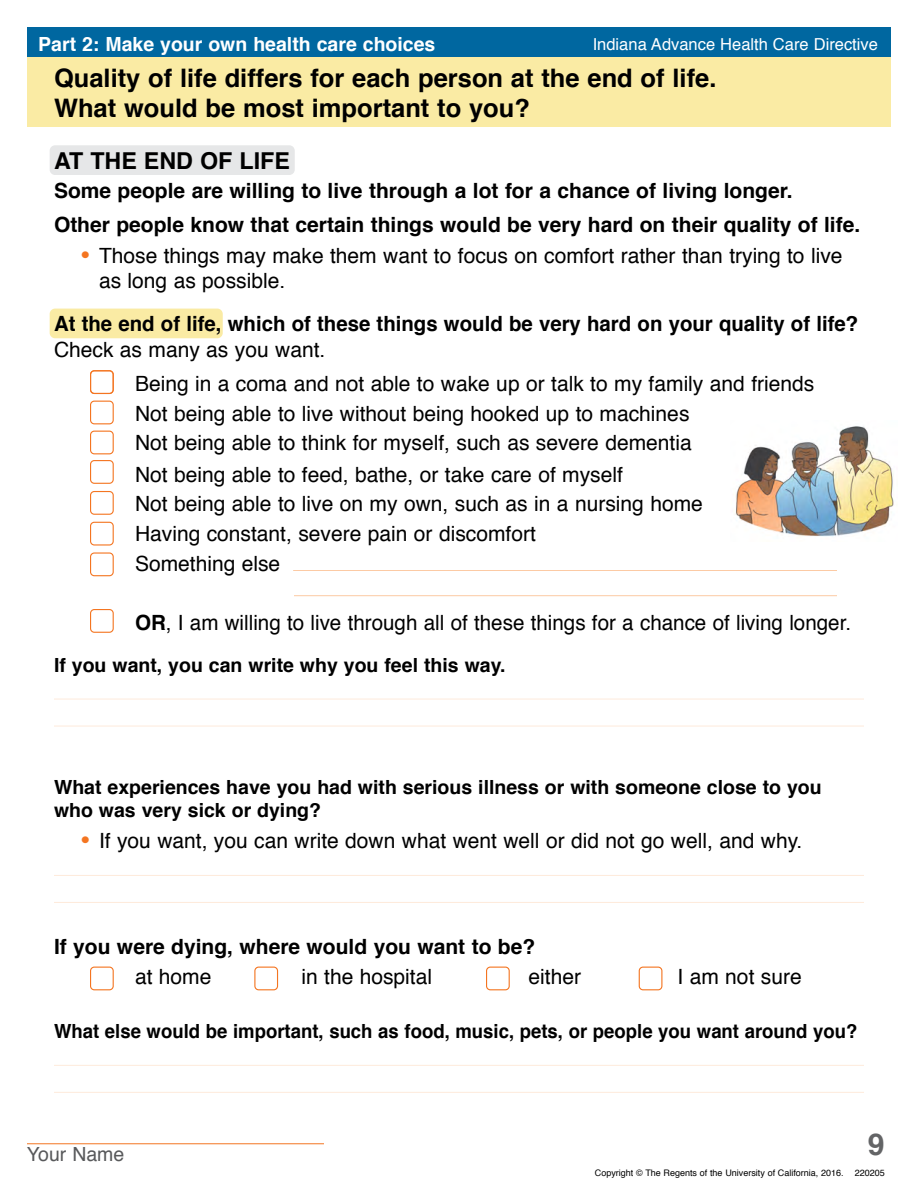
<style>
.page{position:relative;width:918px;height:1188px;background:#fff}
.page>*{position:absolute;margin:0;border:0;box-sizing:border-box;transform-origin:0 0}
.t1{font:700 30px "Helvetica";color:#636466}
.t2{font:700 25.5px/30.6px "Helvetica";color:#000}
.Title_3{font:700 23.25px "Helvetica";color:#000}
.Paragraph_4{font:21px/25.2px "Helvetica";color:#000}
.Paragraph_1{font:700 21px "Helvetica";color:#000}
.Title_3-2{font:700 21px "Helvetica";color:#000}
.Paragraph_1-2{font:21px "Helvetica";color:#000}
.Title_4{font:700 19.5px/23.4px "Helvetica";color:#000}
.Title_4-2{font:700 19.5px "Helvetica";color:#000;scale:.95 1}
.t3{font:700 19.5px "Helvetica";color:#fff}
.t4{font:19.5px "Helvetica";color:#58595b}
.t5{font:16.5px "Helvetica";color:#fff}
.t6{font:9px "Helvetica";color:#000}
.s1{font-family:"Arial";font-weight:700;font-size:24px;color:#f47521}
.s2{font-weight:700}
</style>
<div class="page">
<div style="left:27px;top:27px;width:864px;height:42px;background:#0067a0"></div>
<div style="left:27px;top:57px;width:864px;height:12px;background:#faeba4"></div>
<div style="left:27px;top:58px;width:864px;height:69px;background:#faeba4"></div>
<hr style="left:27px;top:1143px;width:297px;height:1px;background:#f47521">
<img style="left:735px;top:426px;width:159px;height:111px">
<div style="left:50px;top:309px;width:173px;height:29px;background:#faeba4;border-radius:5px"></div>
<div style="left:50px;top:145px;width:245px;height:30px;background:#e6e7e8;border-radius:5px"></div>
<hr style="left:54px;top:699px;width:810px;height:1px;background:#feebdb">
<hr style="left:54px;top:726px;width:810px;height:1px;background:#feebdb">
<hr style="left:54px;top:875px;width:810px;height:1px;background:#feebdb">
<hr style="left:54px;top:902px;width:810px;height:1px;background:#feebdb">
<hr style="left:54px;top:1065px;width:810px;height:1px;background:#feebdb">
<hr style="left:54px;top:1092px;width:810px;height:1px;background:#feebdb">
<hr style="left:293px;top:570px;width:544px;height:1px;background:#fccaa4">
<hr style="left:294px;top:595px;width:543px;height:1px;background:#fccaa4">
<div style="left:90px;top:370px;width:24px;height:24px;border:1px solid #f47521;border-radius:4px"></div>
<div style="left:90px;top:401px;width:24px;height:23px;border:1px solid #f47521;border-radius:4px"></div>
<div style="left:90px;top:431px;width:24px;height:23px;border:1px solid #f47521;border-radius:4px"></div>
<div style="left:90px;top:460px;width:24px;height:24px;border:1px solid #f47521;border-radius:4px"></div>
<div style="left:90px;top:491px;width:24px;height:24px;border:1px solid #f47521;border-radius:4px"></div>
<div style="left:90px;top:522px;width:24px;height:24px;border:1px solid #f47521;border-radius:4px"></div>
<div style="left:90px;top:552px;width:24px;height:24px;border:1px solid #f47521;border-radius:4px"></div>
<div style="left:90px;top:609px;width:24px;height:24px;border:1px solid #f47521;border-radius:4px"></div>
<div style="left:90px;top:967px;width:24px;height:23px;border:1px solid #f47521;border-radius:4px"></div>
<div style="left:254px;top:967px;width:24px;height:23px;border:1px solid #f47521;border-radius:4px"></div>
<div style="left:486px;top:967px;width:24px;height:23px;border:1px solid #f47521;border-radius:4px"></div>
<div style="left:639px;top:967px;width:23px;height:23px;border:1px solid #f47521;border-radius:4px"></div>
<p class="t3" style="left:38px;top:28px;width:399px">Part 2: Make your own health care choices</p>
<p class="t5" style="left:593px;top:31px;width:287px">Indiana Advance Health Care Directive</p>
<p class="t2" style="left:54px;top:63px;width:664px">Quality of life differs for each person at the end of life.<br>What would be most important to you?</p>
<p class="Title_3" style="left:54px;top:142px;width:237px">AT THE END OF LIFE</p>
<p class="Paragraph_1" style="left:54px;top:174px;width:740px">Some people are willing to live through a lot for a chance of living longer.</p>
<p class="Paragraph_1" style="left:54px;top:208px;width:808px">Other people know that certain things would be very hard on their quality of life.</p>
<p class="Paragraph_4" style="left:99px;top:244px;width:745px;text-indent:-18px"><span class="s1">•</span> Those things may make them want to focus on comfort rather than trying to live as long as possible.</p>
<p class="Title_3-2" style="left:54px;top:307px;width:806px">At the end of life, which of these things would be very hard on your quality of life?</p>
<p class="Paragraph_1-2" style="left:54px;top:333px;width:273px">Check as many as you want.</p>
<p class="Paragraph_4" style="left:135px;top:372px;width:681px">Being in a coma and not able to wake up or talk to my family and friends</p>
<p class="Paragraph_4" style="left:135px;top:401px;width:556px">Not being able to live without being hooked up to machines</p>
<p class="Paragraph_4" style="left:135px;top:431px;width:558px">Not being able to think for myself, such as severe dementia</p>
<p class="Paragraph_4" style="left:135px;top:462px;width:489px">Not being able to feed, bathe, or take care of myself</p>
<p class="Paragraph_4" style="left:135px;top:492px;width:569px">Not being able to live on my own, such as in a nursing home</p>
<p class="Paragraph_4" style="left:135px;top:522px;width:402px">Having constant, severe pain or discomfort</p>
<p class="Paragraph_4" style="left:135px;top:552px;width:147px">Something else</p>
<p class="Paragraph_4" style="left:135px;top:611px;width:718px"><span class="s2">OR</span>, I am willing to live through all of these things for a chance of living longer.</p>
<p class="Title_4" style="left:54px;top:653px;width:453px">If you want, you can write why you feel this way.</p>
<p class="Title_4" style="left:54px;top:776px;width:769px">What experiences have you had with serious illness or with someone close to you who was very sick or dying?</p>
<p class="Paragraph_4" style="left:81px;top:829px;width:723px"><span class="s1">•</span> If you want, you can write down what went well or did not go well, and why.</p>
<p class="Title_3-2" style="left:54px;top:930px;width:483px">If you were dying, where would you want to be?</p>
<p class="Paragraph_4" style="left:135px;top:965px;width:78px">at home</p>
<p class="Paragraph_4" style="left:301px;top:965px;width:132px">in the hospital</p>
<p class="Paragraph_4" style="left:529px;top:965px;width:54px">either</p>
<p class="Paragraph_4" style="left:677px;top:965px;width:126px">I am not sure</p>
<p class="Title_4-2" style="left:54px;top:1015px;width:847px">What else would be important, such as food, music, pets, or people you want around you?</p>
<p class="t4" style="left:27px;top:1140px;width:99px">Your Name</p>
<h1 class="t1" style="left:868px;top:1120px;width:18px">9</h1>
<p class="t6" style="left:595px;top:1166px;width:291px">Copyright © The Regents of the University of California, 2016. 220205</p>
</div>
